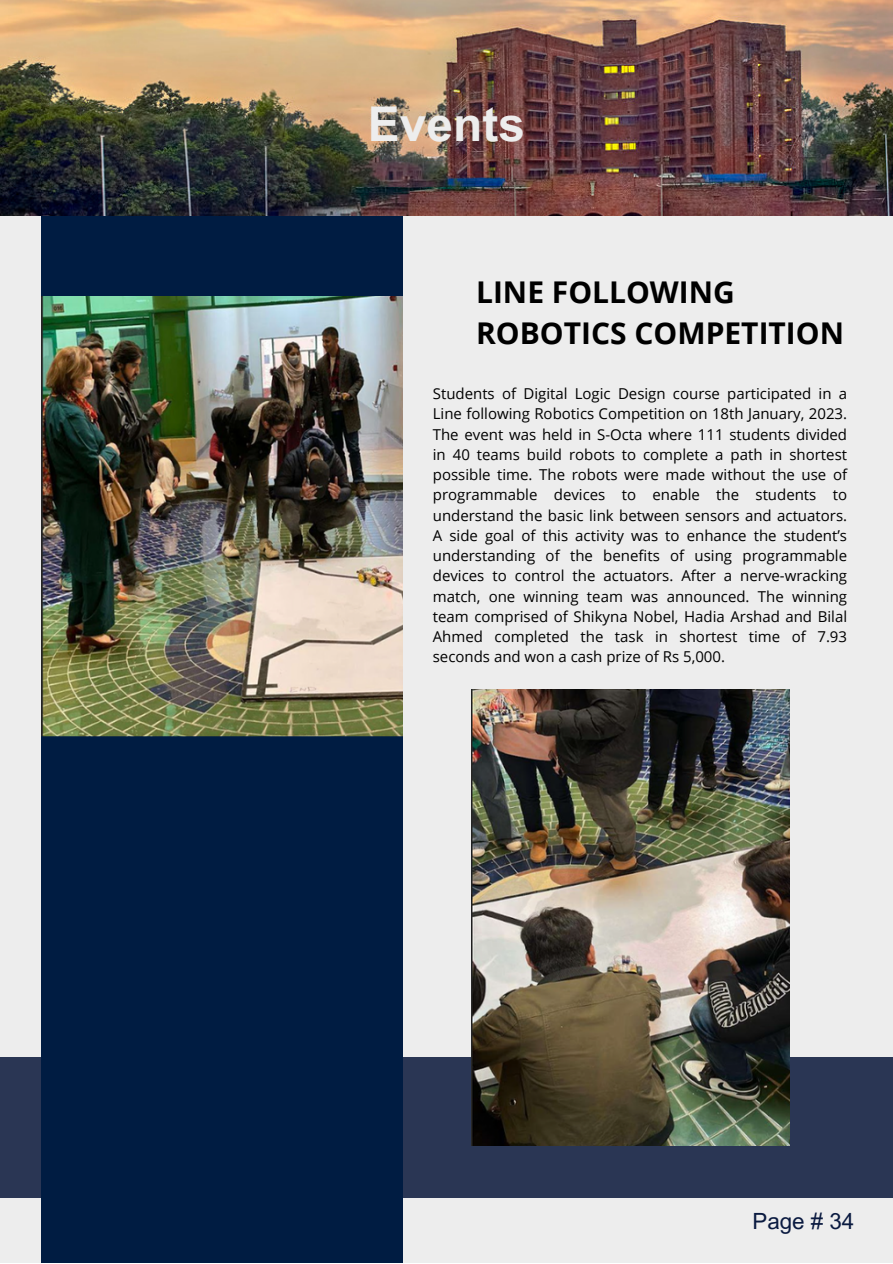
<style>
.page{position:relative;width:893px;height:1264px;background:#fff}
.page>*{position:absolute;margin:0;border:0;box-sizing:border-box;transform-origin:0 0}
.t1{font:700 48px "Arial MT Pro";color:#ededed}
.t2{font:700 30px "Open Sans";color:#000}
.t3{font:22.35px "Arial MT Pro";color:#0a1a40}
.t4{font:15px/20.2px "Open Sans";color:#000;text-align:justify}
</style>
<div class="page">
<div style="left:0;top:0;width:892px;height:1262px;background:#ededed"></div>
<div style="left:0;top:1057px;width:892px;height:140px;background:#2a3654"></div>
<div style="left:41px;top:0;width:361px;height:1262px;background:#001c42"></div>
<img style="left:0;top:0;width:892px;height:216px">
<img style="left:472px;top:689px;width:317px;height:456px">
<img style="left:41px;top:297px;width:361px;height:439px">
<p class="t1" style="left:367px;top:106px;width:159px">Events</p>
<p class="t2" style="left:476px;top:271px;width:260px">LINE FOLLOWING</p>
<p class="t2" style="left:476px;top:312px;width:369px">ROBOTICS COMPETITION</p>
<p class="t4" style="left:433px;top:383px;width:416px">Students of Digital Logic Design course participated in a Line following Robotics Competition on 18th January, 2023.<br>The event was held in S-Octa where 111 students divided in 40 teams build robots to complete a path in shortest possible time. The robots were made without the use of programmable devices to enable the students to understand the basic link between sensors and actuators.<br>A side goal of this activity was to enhance the student’s understanding of the benefits of using programmable devices to control the actuators. After a nerve-wracking match, one winning team was announced. The winning team comprised of Shikyna Nobel, Hadia Arshad and Bilal Ahmed completed the task in shortest time of 7.93 seconds and won a cash prize of Rs 5,000.</p>
<p class="t3" style="left:752px;top:1212px;width:103px">Page # 34</p>
</div>
